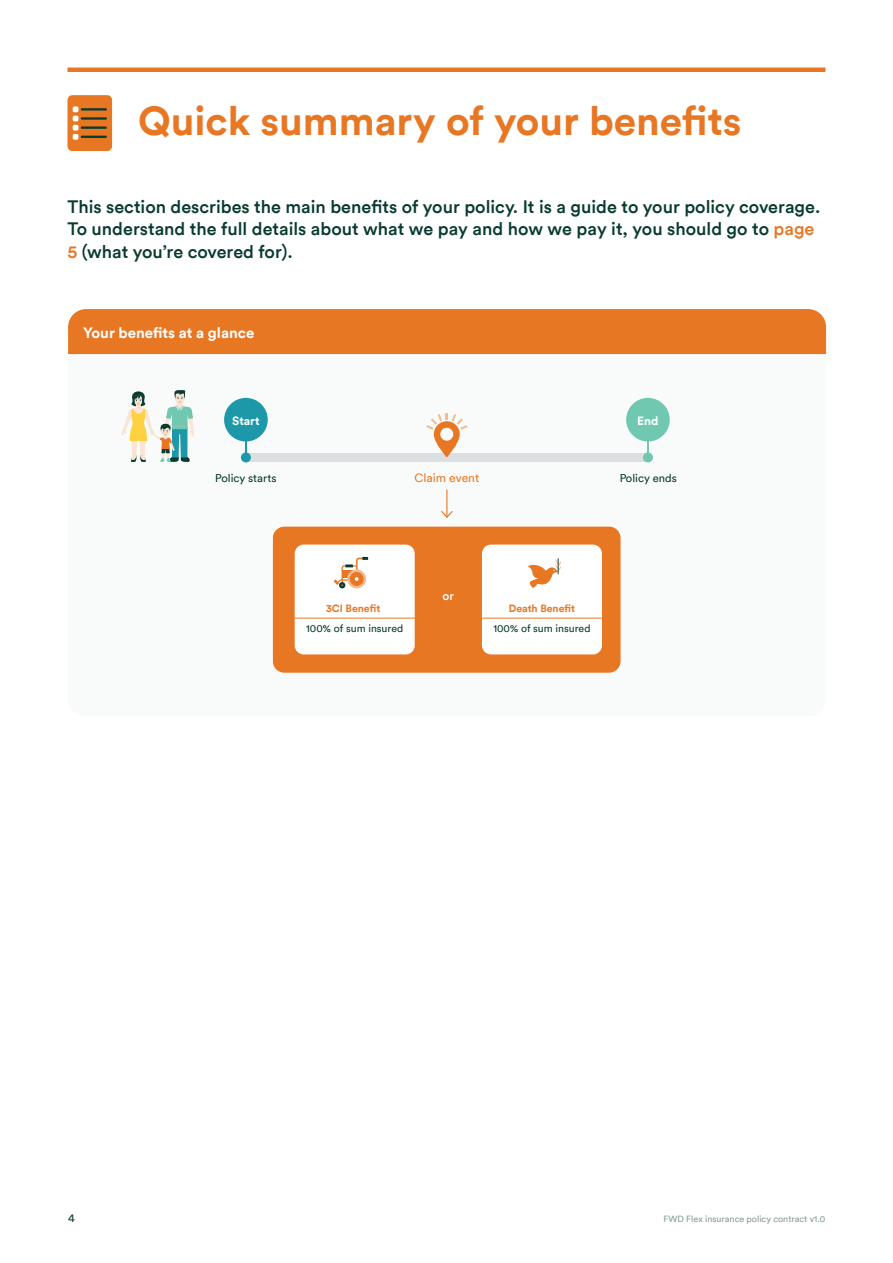
<style>
.page{position:relative;width:893px;height:1263px;background:#fff}
.page>*{position:absolute;margin:0;border:0;box-sizing:border-box;transform-origin:0 0}
.t1{font:700 40.5px "FWD Circular TT";color:#e87724}
.t2{font:500 18px/22.5px "FWD Circular TT";color:#093b31}
.t3{font:700 15px "FWD Circular TT";color:#fff}
.t4{font:12px "FWD Circular TT";color:#e87724}
.t5{font:700 12px "FWD Circular TT";color:#fff}
.t6{font:500 12px "FWD Circular TT";color:#fff}
.t7{font:11.7px "FWD Circular TT";color:#093b31}
.t8{font:11.25px "FWD Circular TT";color:#093b31}
.t9{font:10.5px "FWD Circular TT";color:#093b31}
.t10{font:700 10.5px "FWD Circular TT";color:#e87724}
.t11{font:9px "FWD Circular TT";color:#849d99}
.s1{color:#e87724}
</style>
<div class="page">
<hr style="left:68px;top:68px;width:757px;height:4px;background:#e87724">
<div style="left:67px;top:95px;width:45px;height:56px;background:#e87724;border-radius:5px"></div>
<hr style="left:81px;top:108px;width:26px;height:3px;background:#093b31">
<hr style="left:81px;top:117px;width:26px;height:3px;background:#093b31">
<hr style="left:81px;top:126px;width:26px;height:3px;background:#093b31">
<hr style="left:81px;top:136px;width:26px;height:2px;background:#093b31">
<svg style="left:73px;top:106px;width:5px;height:34px"></svg>
<svg style="left:68px;top:354px;width:758px;height:317px"></svg>
<div style="left:68px;top:309px;width:758px;height:45px;background:#e87724"></div>
<div style="left:245px;top:453px;width:403px;height:8px;background:#dbdfe2"></div>
<svg style="left:643px;top:452px;width:10px;height:10px"></svg>
<svg style="left:645px;top:441px;width:5px;height:19px"></svg>
<svg style="left:426px;top:413px;width:41px;height:44px"></svg>
<div style="left:626px;top:398px;width:44px;height:43px;background:#71c8b0;border-radius:50%"></div>
<svg style="left:241px;top:452px;width:10px;height:10px"></svg>
<svg style="left:243px;top:441px;width:5px;height:19px"></svg>
<div style="left:224px;top:398px;width:44px;height:43px;background:#1c98a8;border-radius:50%"></div>
<svg style="left:440px;top:490px;width:14px;height:29px"></svg>
<div style="left:272px;top:526px;width:349px;height:147px;background:#e87724;border-radius:12px"></div>
<div style="left:272px;top:526px;width:349px;height:148px;border:1px solid #fff;border-radius:12px"></div>
<svg style="left:121px;top:390px;width:73px;height:72px"></svg>
<div style="left:482px;top:545px;width:120px;height:109px;background:#fff;border-radius:9px"></div>
<svg style="left:527px;top:558px;width:34px;height:30px"></svg>
<hr style="left:482px;top:618px;width:120px;height:1px;background:#e87724">
<div style="left:295px;top:545px;width:120px;height:109px;background:#fff;border-radius:9px"></div>
<svg style="left:334px;top:557px;width:34px;height:31px"></svg>
<hr style="left:295px;top:618px;width:120px;height:1px;background:#e87724">
<h1 class="t1" style="left:138px;top:93px;width:605px">Quick summary of your benefits</h1>
<p class="t2" style="left:68px;top:195px;width:754px">This section describes the main benefits of your policy. It is a guide to your policy coverage.<br>To understand the full details about what we pay and how we pay it, you should go to <span class="s1">page<br>5</span> (what you’re covered for).</p>
<p class="t3" style="left:83px;top:322px;width:173px">Your benefits at a glance</p>
<p class="t5" style="left:232px;top:412px;width:29px">Start</p>
<p class="t5" style="left:637px;top:412px;width:23px">End</p>
<p class="t8" style="left:215px;top:470px;width:63px">Policy starts</p>
<p class="t4" style="left:415px;top:470px;width:66px">Claim event</p>
<p class="t8" style="left:620px;top:470px;width:59px">Policy ends</p>
<p class="t10" style="left:326px;top:601px;width:56px">3CI Benefit</p>
<p class="t9" style="left:306px;top:621px;width:99px">100% of sum insured</p>
<p class="t6" style="left:443px;top:588px;width:13px">or</p>
<p class="t10" style="left:509px;top:601px;width:68px">Death Benefit</p>
<p class="t9" style="left:493px;top:621px;width:99px">100% of sum insured</p>
<p class="t7" style="left:68px;top:1209px;width:8px">4</p>
<p class="t11" style="left:664px;top:1212px;width:163px">FWD Flex insurance policy contract v1.0</p>
</div>
